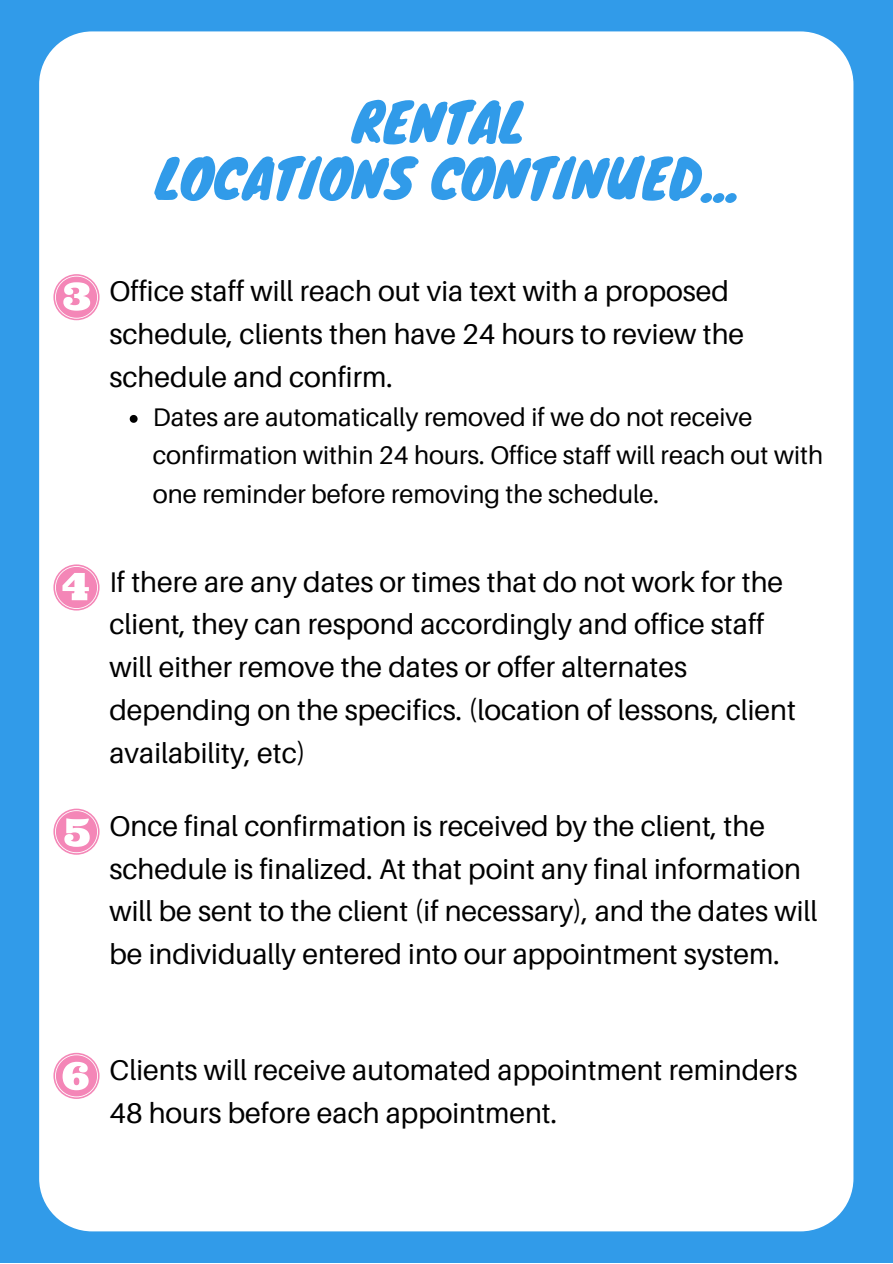
<style>
.page{position:relative;width:893px;height:1264px;background:#fff}
.page>*{position:absolute;margin:0;border:0;box-sizing:border-box;transform-origin:0 0}
.t1{font:52.5px/56.2px "Knewave";color:#319be9;text-align:center}
.t2{font:28.5px/42.8px "Aileron";color:#000}
.t3{font:25.5px/38.2px "Aileron";color:#000}
</style>
<div class="page">
<div style="left:0;top:0;width:892px;height:1262px;background:#319be9"></div>
<div style="left:39px;top:31px;width:814px;height:1200px;background:#fff;border-radius:53px"></div>
<svg style="left:53px;top:274px;width:46px;height:46px"></svg>
<svg style="left:53px;top:564px;width:46px;height:46px"></svg>
<svg style="left:53px;top:808px;width:46px;height:46px"></svg>
<svg style="left:53px;top:1052px;width:46px;height:46px"></svg>
<svg style="left:130px;top:415px;width:8px;height:8px"></svg>
<h1 class="t1" style="left:155px;top:92px;width:583px">RENTAL<br>LOCATIONS CONTINUED...</h1>
<p class="t2" style="left:109px;top:269px;width:636px">Office staff will reach out via text with a proposed schedule, clients then have 24 hours to review the schedule and confirm.</p>
<p class="t3" style="left:153px;top:397px;width:672px">Dates are automatically removed if we do not receive confirmation within 24 hours. Office staff will reach out with one reminder before removing the schedule.</p>
<p class="t2" style="left:109px;top:559px;width:688px">If there are any dates or times that do not work for the client, they can respond accordingly and office staff will either remove the dates or offer alternates depending on the specifics. (location of lessons, client availability, etc)</p>
<p class="t2" style="left:109px;top:804px;width:709px">Once final confirmation is received by the client, the schedule is finalized. At that point any final information will be sent to the client (if necessary), and the dates will be individually entered into our appointment system.</p>
<p class="t2" style="left:109px;top:1048px;width:689px">Clients will receive automated appointment reminders<br>48 hours before each appointment.</p>
</div>
